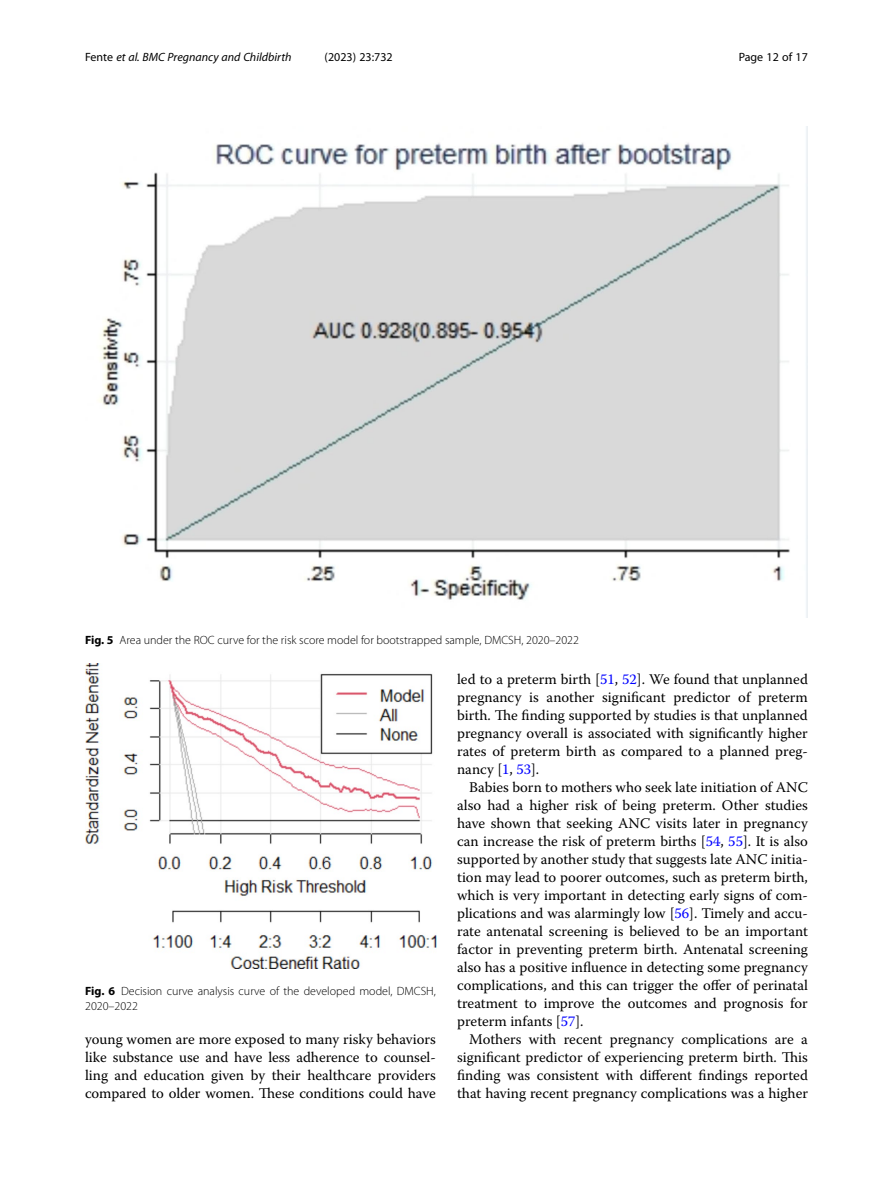
<style>
.page{position:relative;width:893px;height:1191px;background:#fff}
.page>*{position:absolute;margin:0;border:0;box-sizing:border-box;transform-origin:0 0}
.Body_Text_Indent{font:14.7px/18px "Warnock Pro";color:#000;text-align:justify}
.Figure_Caption{font:300 12px/15px "Myriad Pro";color:#000}
.t1{font:italic 12px "Myriad Pro";color:#000}
.t2{font:12px "Myriad Pro";color:#000}
.s1{font-style:normal}
.s2{font-weight:700}
.s3{color:#00f}
</style>
<div class="page">
<img style="left:85px;top:664px;width:351px;height:304px">
<img style="left:99px;top:126px;width:709px;height:491px">
<p class="t1" style="left:85px;top:50px;width:208px"><span class="s1">Fente</span> et al. BMC Pregnancy and Childbirth</p>
<p class="t2" style="left:325px;top:50px;width:70px">(2023) 23:732</p>
<p class="t2" style="left:739px;top:50px;width:71px">Page 12 of 17</p>
<p class="Figure_Caption" style="left:85px;top:633px;width:495px"><span class="s2">Fig. 5</span> Area under the ROC curve for the risk score model for bootstrapped sample, DMCSH, 2020–2022</p>
<p class="Figure_Caption" style="left:85px;top:983px;width:352px"><span class="s2">Fig. 6</span> Decision curve analysis curve of the developed model, DMCSH,<br>2020–2022</p>
<p class="Body_Text_Indent" style="left:85px;top:1030px;width:352px">young women are more exposed to many risky behaviors like substance use and have less adherence to counsel&shy;ling and education given by their healthcare providers compared to older women. These conditions could have</p>
<p class="Body_Text_Indent" style="left:457px;top:670px;width:352px">led to a preterm birth [<span class="s3">51</span>, <span class="s3">52</span>]. We found that unplanned pregnancy is another significant predictor of preterm birth. The finding supported by studies is that unplanned pregnancy overall is associated with significantly higher rates of preterm birth as compared to a planned preg&shy;nancy [<span class="s3">1</span>, <span class="s3">53</span>].</p>
<p class="Body_Text_Indent" style="left:457px;top:778px;width:352px;text-indent:12px">Babies born to mothers who seek late initiation of ANC also had a higher risk of being preterm. Other studies have shown that seeking ANC visits later in pregnancy can increase the risk of preterm births [<span class="s3">54</span>, <span class="s3">55</span>]. It is also supported by another study that suggests late ANC initia&shy;tion may lead to poorer outcomes, such as preterm birth, which is very important in detecting early signs of com&shy;plications and was alarmingly low [<span class="s3">56</span>]. Timely and accu&shy;rate antenatal screening is believed to be an important factor in preventing preterm birth. Antenatal screening also has a positive influence in detecting some pregnancy complications, and this can trigger the offer of perinatal treatment to improve the outcomes and prognosis for preterm infants [<span class="s3">57</span>].</p>
<p class="Body_Text_Indent" style="left:457px;top:1030px;width:352px;text-indent:12px">Mothers with recent pregnancy complications are a significant predictor of experiencing preterm birth. This finding was consistent with different findings reported that having recent pregnancy complications was a higher</p>
</div>
